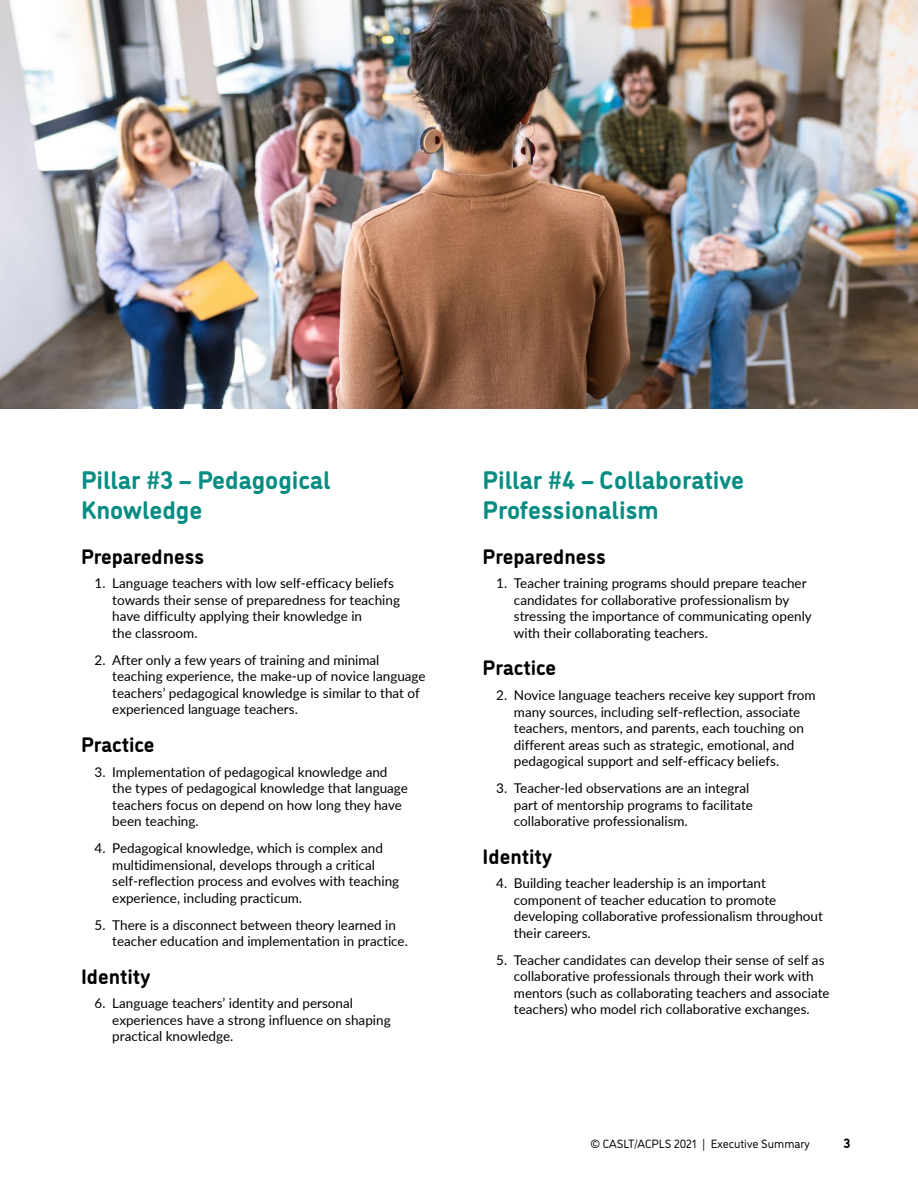
<style>
.page{position:relative;width:918px;height:1188px;background:#fff}
.page>*{position:absolute;margin:0;border:0;box-sizing:border-box;transform-origin:0 0}
.t1{font:700 25.5px/30px "DI Nosaur";color:#088d83}
.t2{font:700 21px "DI Nosaur";color:#000}
.t3{font:13.5px/16.5px "Lato";color:#000}
.t4{font:700 13.5px "DI Nosaur";color:#000}
.t5{font:12px "DI Nosaur";color:#000}
</style>
<div class="page">
<img style="left:0;top:0;width:918px;height:408px">
<h1 class="t1" style="left:81px;top:463px;width:251px">Pillar #3 – Pedagogical<br>Knowledge</h1>
<h2 class="t2" style="left:81px;top:541px;width:125px">Preparedness</h2>
<p class="t3" style="left:112px;top:575px;width:289px;text-indent:-18px">1. Language teachers with low self-efficacy beliefs towards their sense of preparedness for teaching have difficulty applying their knowledge in<br>the classroom.</p>
<p class="t3" style="left:112px;top:651px;width:315px;text-indent:-18px">2. After only a few years of training and minimal teaching experience, the make-up of novice language teachers’ pedagogical knowledge is similar to that of experienced language teachers.</p>
<h2 class="t2" style="left:81px;top:729px;width:75px">Practice</h2>
<p class="t3" style="left:112px;top:763px;width:297px;text-indent:-18px">3. Implementation of pedagogical knowledge and the types of pedagogical knowledge that language teachers focus on depend on how long they have been teaching.</p>
<p class="t3" style="left:112px;top:839px;width:288px;text-indent:-18px">4. Pedagogical knowledge, which is complex and multidimensional, develops through a critical self-reflection process and evolves with teaching experience, including practicum.</p>
<p class="t3" style="left:112px;top:916px;width:297px;text-indent:-18px">5. There is a disconnect between theory learned in teacher education and implementation in practice.</p>
<h2 class="t2" style="left:81px;top:960px;width:71px">Identity</h2>
<p class="t3" style="left:112px;top:994px;width:280px;text-indent:-18px">6. Language teachers’ identity and personal experiences have a strong influence on shaping practical knowledge.</p>
<h1 class="t1" style="left:483px;top:463px;width:263px">Pillar #4 – Collaborative<br>Professionalism</h1>
<h2 class="t2" style="left:483px;top:541px;width:125px">Preparedness</h2>
<p class="t3" style="left:514px;top:575px;width:299px;text-indent:-18px">1. Teacher training programs should prepare teacher candidates for collaborative professionalism by stressing the importance of communicating openly with their collaborating teachers.</p>
<h2 class="t2" style="left:483px;top:652px;width:75px">Practice</h2>
<p class="t3" style="left:514px;top:686px;width:303px;text-indent:-18px">2. Novice language teachers receive key support from many sources, including self-reflection, associate teachers, mentors, and parents, each touching on different areas such as strategic, emotional, and pedagogical support and self-efficacy beliefs.</p>
<p class="t3" style="left:514px;top:779px;width:241px;text-indent:-18px">3. Teacher-led observations are an integral part of mentorship programs to facilitate collaborative professionalism.</p>
<h2 class="t2" style="left:483px;top:840px;width:71px">Identity</h2>
<p class="t3" style="left:514px;top:874px;width:310px;text-indent:-18px">4. Building teacher leadership is an important component of teacher education to promote developing collaborative professionalism throughout their careers.</p>
<p class="t3" style="left:514px;top:951px;width:317px;text-indent:-18px">5. Teacher candidates can develop their sense of self as collaborative professionals through their work with mentors (such as collaborating teachers and associate teachers) who model rich collaborative exchanges.</p>
<p class="t5" style="left:590px;top:1135px;width:221px">© CASLT/ACPLS 2021 | Executive Summary</p>
<p class="t4" style="left:844px;top:1133px;width:8px">3</p>
</div>
